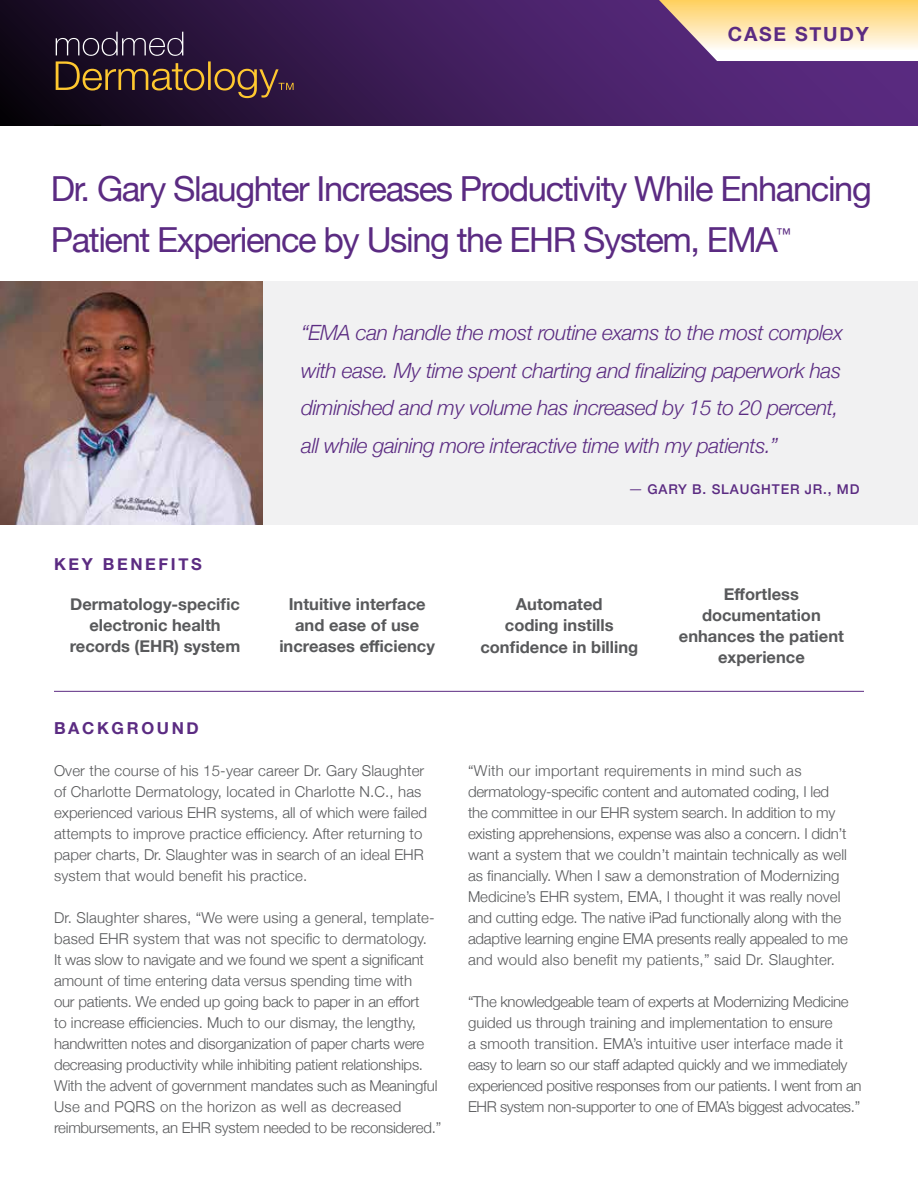
<style>
.page{position:relative;width:918px;height:1188px;background:#fff}
.page>*{position:absolute;margin:0;border:0;box-sizing:border-box;transform-origin:0 0}
.t1{font:34.5px/51px "Helvetica Neue";letter-spacing:-.04em;color:#5b2b82}
.t2{font:italic 300 21px/37.5px "Helvetica Neue";letter-spacing:-.02em;color:#5b2b82}
.t3{font:700 19.5px "Helvetica Neue";letter-spacing:.09em;color:#5b2b82}
.t4{font:700 16.5px/21px "Helvetica Neue";color:#58595b;text-align:center}
.t5{font:700 16.5px "Helvetica Neue";letter-spacing:.16em;color:#5b2b82}
.t6{font:300 15px/21px "Helvetica Neue";color:#58595b}
.t7{font:300 15px/21px "Helvetica Neue";letter-spacing:-.02em;color:#58595b}
.t8{font:14.85px "Helvetica Neue";color:#5b2b82}
.t9{font:500 13.5px "Helvetica Neue";letter-spacing:.06em;color:#5b2b82}
.s1{font-weight:300;font-style:italic;font-size:15px}
</style>
<div class="page">
<div style="left:0;top:282px;width:918px;height:243px;background:#f1f1f2"></div>
<img style="left:0;top:282px;width:262px;height:243px">
<hr style="left:54px;top:691px;width:810px;height:1px;background:#5b2b82">
<svg style="left:0;top:0;width:918px;height:126px"></svg>
<svg style="left:56px;top:32px;width:238px;height:66px"></svg>
<svg style="left:659px;top:0;width:259px;height:61px"></svg>
<div style="left:54px;top:125px;width:47px;height:47px;border:2px solid #000"></div>
<div style="left:0;top:126px;width:918px;height:92px;background:#fff"></div>
<h3 class="t3" style="left:728px;top:18px;width:142px">CASE STUDY</h3>
<h1 class="t1" style="left:51px;top:165px;width:823px">Dr. Gary Slaughter Increases Productivity While Enhancing<br>Patient Experience by Using the EHR System, EMA</h1>
<p class="t8" style="left:776px;top:223px;width:16px">™</p>
<p class="t2" style="left:301px;top:313px;width:543px">“EMA can handle the most routine exams to the most complex with ease. My time spent charting and finalizing paperwork has diminished and my volume has increased by 15 to 20 percent, all while gaining more interactive time with my patients.”</p>
<p class="t9" style="left:628px;top:478px;width:233px"><span class="s1">—</span> GARY B. SLAUGHTER JR., MD</p>
<p class="t5" style="left:54px;top:552px;width:149px">KEY BENEFITS</p>
<p class="t4" style="left:70px;top:595px;width:172px">Dermatology-specific electronic health records (EHR) system</p>
<p class="t4" style="left:279px;top:595px;width:157px">Intuitive interface and ease of use increases efficiency</p>
<p class="t4" style="left:480px;top:595px;width:159px">Automated<br>coding instills confidence in billing</p>
<p class="t4" style="left:679px;top:584px;width:167px">Effortless documentation enhances the patient experience</p>
<p class="t5" style="left:54px;top:715px;width:146px">BACKGROUND</p>
<p class="t6" style="left:54px;top:759px;width:375px">Over the course of his 15-year career Dr. Gary Slaughter of Charlotte Dermatology, located in Charlotte N.C., has experienced various EHR systems, all of which were failed attempts to improve practice efficiency. After returning to paper charts, Dr. Slaughter was in search of an ideal EHR system that would benefit his practice.</p>
<p class="t6" style="left:54px;top:906px;width:389px">Dr. Slaughter shares, “We were using a general, template&shy;based EHR system that was not specific to dermatology.<br>It was slow to navigate and we found we spent a significant amount of time entering data versus spending time with<br>our patients. We ended up going back to paper in an effort<br>to increase efficiencies. Much to our dismay, the lengthy, handwritten notes and disorganization of paper charts were decreasing productivity while inhibiting patient relationships.<br>With the advent of government mandates such as Meaningful Use and PQRS on the horizon as well as decreased reimbursements, an EHR system needed to be reconsidered.”</p>
<p class="t6" style="left:468px;top:759px;width:381px">“With our important requirements in mind such as dermatology-specific content and automated coding, I led the committee in our EHR system search. In addition to my existing apprehensions, expense was also a concern. I didn’t want a system that we couldn’t maintain technically as well as financially. When I saw a demonstration of Modernizing Medicine’s EHR system, EMA, I thought it was really novel and cutting edge. The native iPad functionally along with the adaptive learning engine EMA presents really appealed to me and would also benefit my patients,” said Dr. Slaughter.</p>
<p class="t7" style="left:468px;top:990px;width:395px">“The knowledgeable team of experts at Modernizing Medicine guided us through training and implementation to ensure<br>a smooth transition. EMA’s intuitive user interface made it easy to learn so our staff adapted quickly and we immediately experienced positive responses from our patients. I went from an EHR system non-supporter to one of EMA’s biggest advocates.”</p>
</div>
